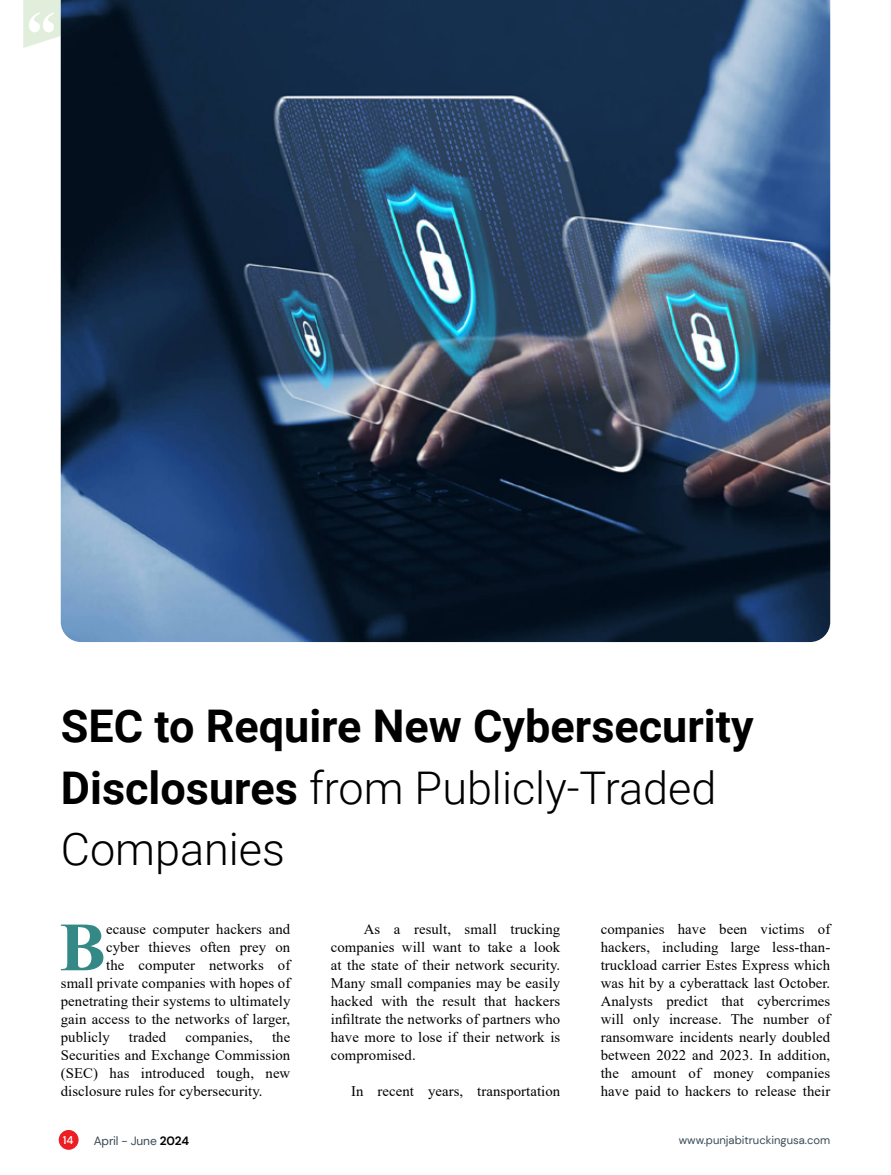
<style>
.page{position:relative;width:891px;height:1175px;background:#fff}
.page>*{position:absolute;margin:0;border:0;box-sizing:border-box;transform-origin:0 0}
.t1{font:700 69px "Times New Roman";color:#348987}
.t2{font:700 45px/61.5px "Roboto";color:#000}
.t3{font:14.7px/18px "Times New Roman";letter-spacing:.005em;color:#000;text-align:justify}
.t4{font:12px "DM Sans";letter-spacing:-.01em;color:#384955}
.t5{font:11.25px "DM Sans";color:#384955}
.t6{font:500 11.25px "DM Sans";color:#fff}
.s1{font-weight:300}
.s2{font-weight:700;color:#000}
</style>
<div class="page">
<div style="left:59px;top:1129px;width:20px;height:20px;background:#ed1d24;border-radius:50%"></div>
<svg style="left:23px;top:0;width:38px;height:48px"></svg>
<img style="left:61px;top:0;width:769px;height:642px">
<h2 class="t2" style="left:61px;top:694px;width:694px">SEC to Require New Cybersecurity<br>Disclosures <span class="s1">from Publicly-Traded<br>Companies</span></h2>
<h1 class="t1" style="left:59px;top:897px;width:48px">B</h1>
<p class="t3" style="left:106px;top:919px;width:186px">ecause computer hackers and</p>
<p class="t3" style="left:106px;top:937px;width:186px">cyber thieves often prey on</p>
<p class="t3" style="left:106px;top:955px;width:186px">the computer networks of</p>
<p class="t3" style="left:61px;top:973px;width:231px">small private companies with hopes of</p>
<p class="t3" style="left:61px;top:991px;width:231px">penetrating their systems to ultimately</p>
<p class="t3" style="left:61px;top:1009px;width:231px">gain access to the networks of larger,</p>
<p class="t3" style="left:61px;top:1028px;width:50px">publicly</p>
<p class="t3" style="left:129px;top:1028px;width:39px">traded</p>
<p class="t3" style="left:185px;top:1028px;width:69px">companies,</p>
<p class="t3" style="left:61px;top:1028px;width:231px;text-indent:211px">the Securities and Exchange Commission (SEC) has introduced tough, new disclosure rules for cybersecurity.</p>
<p class="t3" style="left:331px;top:920px;width:231px;text-indent:33px">As a result, small trucking companies will want to take a look at the state of their network security.<br>Many small companies may be easily hacked with the result that hackers infiltrate the networks of partners who have more to lose if their network is compromised.</p>
<p class="t3" style="left:351px;top:1082px;width:211px">In recent years, transportation</p>
<p class="t3" style="left:601px;top:920px;width:231px">companies have been victims of hackers, including large less-than&shy;truckload carrier Estes Express which was hit by a cyberattack last October.<br>Analysts predict that cybercrimes will only increase. The number of ransomware incidents nearly doubled between 2022 and 2023. In addition, the amount of money companies have paid to hackers to release their</p>
<p class="t6" style="left:63px;top:1133px;width:12px">14</p>
<p class="t4" style="left:94px;top:1133px;width:97px">April - June <span class="s2">2024</span></p>
<p class="t5" style="left:679px;top:1133px;width:153px">www.punjabitruckingusa.com</p>
</div>
